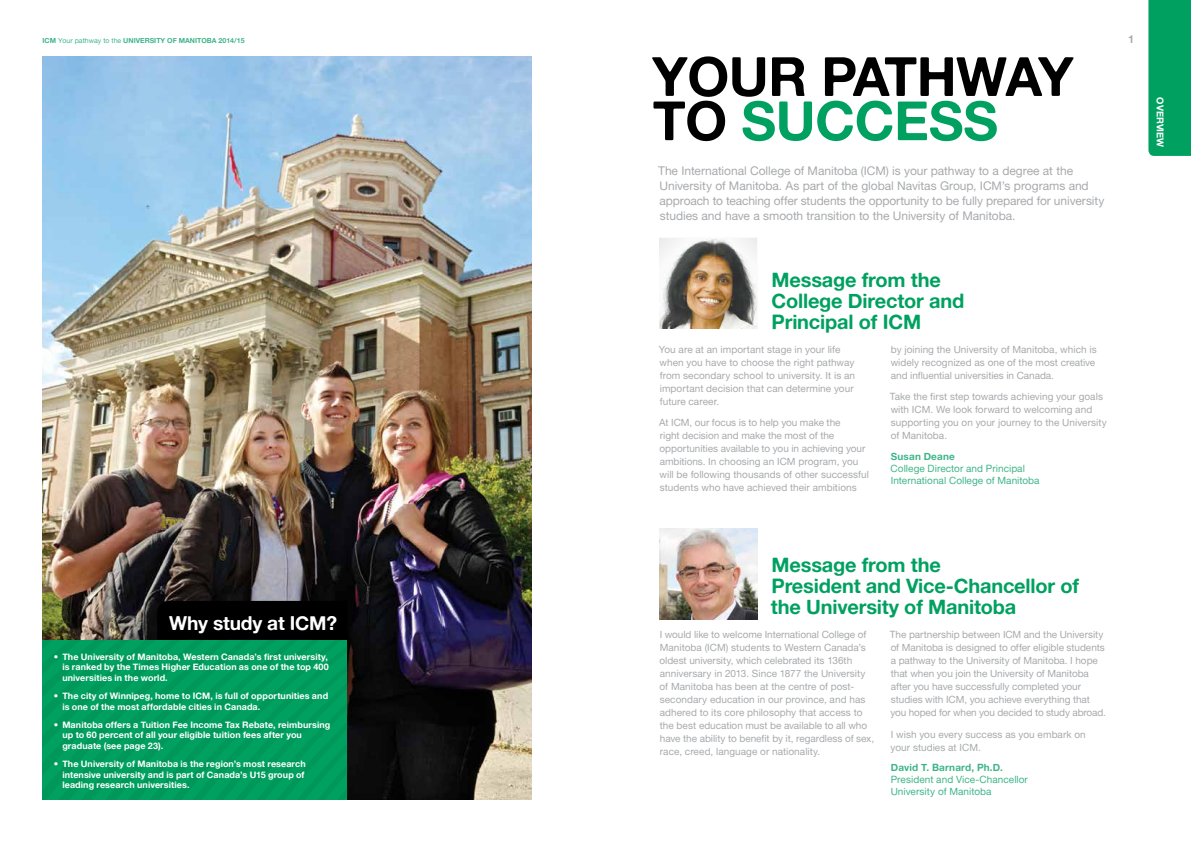
<style>
.page{position:relative;width:1191px;height:842px;background:#fff}
.page>*{position:absolute;margin:0;border:0;box-sizing:border-box;transform-origin:0 0}
.t1{font:54.3px/44.2px "Alte Haas Grotesk Bold";letter-spacing:-.01em;color:#000}
.t2{font:20px/21px "Alte Haas Grotesk Bold";letter-spacing:-.01em;color:#00a160}
.t3{font:19.2px "Alte Haas Grotesk Bold";letter-spacing:-.01em;color:#fff}
.t4{font:12px/15px "Alte Haas Grotesk";letter-spacing:-.005em;color:#a7a9ac}
.t5{font:11px "Alte Haas Grotesk Bold";color:#a7a9ac}
.t6{font:10px/13px "Alte Haas Grotesk";color:#a7a9ac}
.t7{font:10px/12.1px "Alte Haas Grotesk";letter-spacing:.005em;color:#3eb589}
.t8{font:10px "Alte Haas Grotesk Bold";letter-spacing:.015em;color:#3eb589}
.t9{font:9.5px "Alte Haas Grotesk Bold";color:#fff}
.t10{font:9px/10.2px "Alte Haas Grotesk Bold";letter-spacing:.01em;color:#fff}
.t11{font:7px "Alte Haas Grotesk Bold";color:#3eb589}
.s1{font-family:"Alte Haas Grotesk"}
.s2{color:#00a160}
</style>
<div class="page">
<img style="left:43px;top:57px;width:488px;height:742px">
<img style="left:659px;top:529px;width:98px;height:90px">
<img style="left:659px;top:238px;width:98px;height:91px">
<svg style="left:659px;top:238px;width:33px;height:43px"></svg>
<svg style="left:724px;top:238px;width:33px;height:43px"></svg>
<svg style="left:43px;top:640px;width:304px;height:159px;background:#009d5d"></svg>
<div style="left:157px;top:601px;width:190px;height:39px;background:#000"></div>
<div style="left:1148px;top:0;width:43px;height:156px;background:#00a160"></div>
<p class="t11" style="left:43px;top:36px;width:203px">ICM <span class="s1">Your pathway to the</span> UNIVERSITY OF MANITOBA 2014/15</p>
<p class="t5" style="left:1128px;top:32px;width:8px">1</p>
<h1 class="t1" style="left:652px;top:53px;width:423px">YOUR PATHWAY<br>TO <span class="s2">SUCCESS</span></h1>
<p class="t4" style="left:658px;top:163px;width:448px">The International College of Manitoba (ICM) is your pathway to a degree at the University of Manitoba. As part of the global Navitas Group, ICM’s programs and approach to teaching offer students the opportunity to be fully prepared for university studies and have a smooth transition to the University of Manitoba.</p>
<h2 class="t2" style="left:771px;top:268px;width:194px">Message from the<br>College Director and<br>Principal of ICM</h2>
<p class="t6" style="left:658px;top:343px;width:198px">You are at an important stage in your life when you have to choose the right pathway from secondary school to university. It is an important decision that can determine your future career.</p>
<p class="t6" style="left:659px;top:416px;width:211px">At ICM, our focus is to help you make the<br>right decision and make the most of the opportunities available to you in achieving your ambitions. In choosing an ICM program, you will be following thousands of other successful students who have achieved their ambitions</p>
<p class="t6" style="left:890px;top:343px;width:208px">by joining the University of Manitoba, which is widely recognized as one of the most creative and influential universities in Canada.</p>
<p class="t6" style="left:889px;top:390px;width:218px">Take the first step towards achieving your goals with ICM. We look forward to welcoming and supporting you on your journey to the University of Manitoba.</p>
<p class="t8" style="left:890px;top:450px;width:66px">Susan Deane</p>
<p class="t7" style="left:890px;top:462px;width:150px">College Director and Principal<br>International College of Manitoba</p>
<p class="t9" style="left:1166px;top:97px;width:52px;rotate:90deg">OVERVIEW</p>
<h3 class="t3" style="left:169px;top:611px;width:169px">Why study at ICM?</h3>
<p class="t10" style="left:62px;top:652px;width:268px;text-align:justify;text-indent:-9px">• The University of Manitoba, Western Canada’s first university, is ranked by the Times Higher Education as one of the top 400 universities in the world.</p>
<p class="t10" style="left:62px;top:691px;width:267px;text-indent:-9px">• The city of Winnipeg, home to ICM, is full of opportunities and is one of the most affordable cities in Canada.</p>
<p class="t10" style="left:62px;top:720px;width:269px;text-indent:-9px">• Manitoba offers a Tuition Fee Income Tax Rebate, reimbursing up to 60 percent of all your eligible tuition fees after you graduate (see page 23).</p>
<p class="t10" style="left:62px;top:759px;width:245px;text-indent:-9px">• The University of Manitoba is the region’s most research intensive university and is part of Canada’s U15 group of leading research universities.</p>
<h2 class="t2" style="left:771px;top:554px;width:310px">Message from the<br>President and Vice-Chancellor of the University of Manitoba</h2>
<p class="t6" style="left:659px;top:628px;width:216px">I would like to welcome International College of Manitoba (ICM) students to Western Canada’s oldest university, which celebrated its 136th anniversary in 2013. Since 1877 the University of Manitoba has been at the centre of post&shy;secondary education in our province, and has adhered to its core philosophy that access to the best education must be available to all who have the ability to benefit by it, regardless of sex, race, creed, language or nationality.</p>
<p class="t6" style="left:890px;top:628px;width:217px">The partnership between ICM and the University of Manitoba is designed to offer eligible students a pathway to the University of Manitoba. I hope that when you join the University of Manitoba after you have successfully completed your studies with ICM, you achieve everything that you hoped for when you decided to study abroad.</p>
<p class="t6" style="left:890px;top:727px;width:197px">I wish you every success as you embark on your studies at ICM.</p>
<p class="t8" style="left:891px;top:761px;width:114px">David T. Barnard, Ph.D.</p>
<p class="t7" style="left:890px;top:773px;width:139px">President and Vice-Chancellor<br>University of Manitoba</p>
</div>
